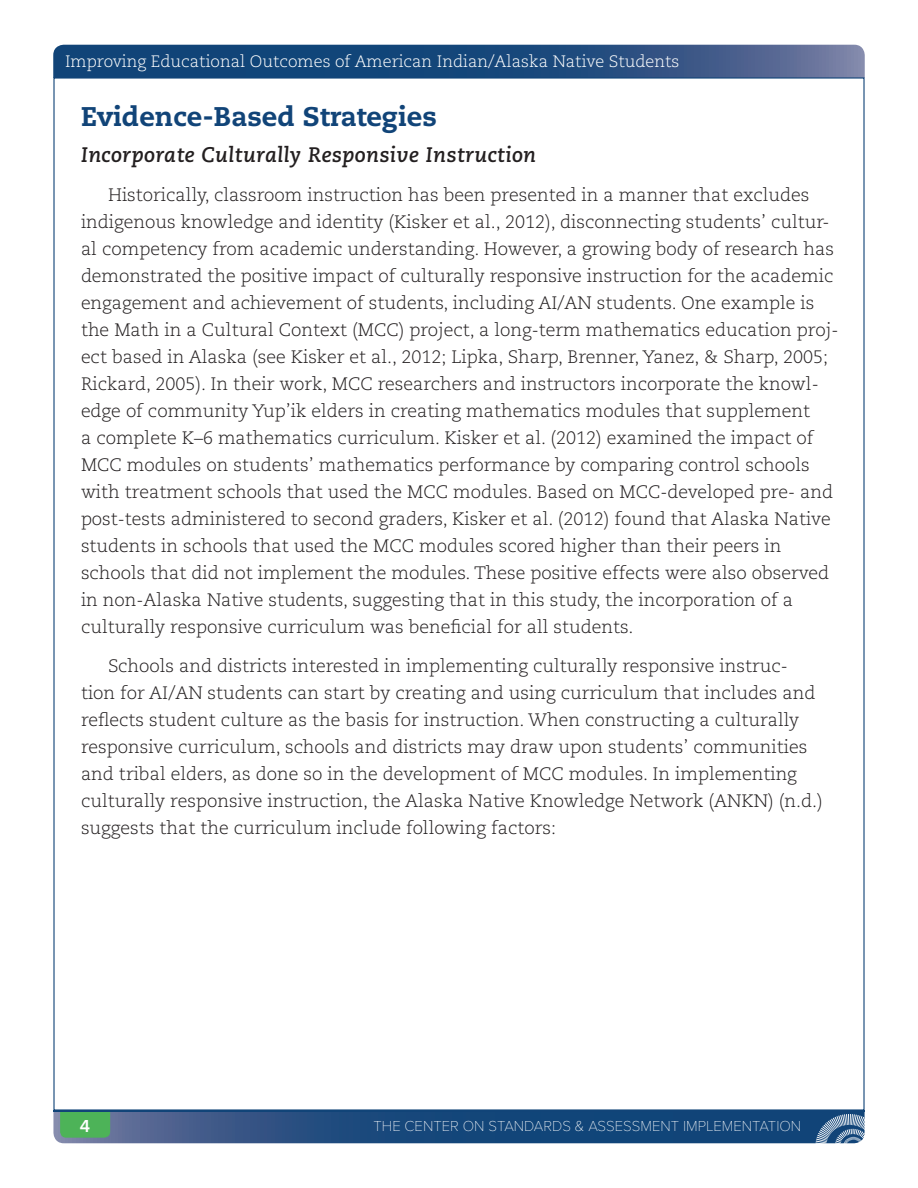
<style>
.page{position:relative;width:918px;height:1188px;background:#fff}
.page>*{position:absolute;margin:0;border:0;box-sizing:border-box;transform-origin:0 0}
.t1{font:800 27px "Caecilia LT Std";color:#114478}
.t2{font:italic 700 21px "Caecilia LT Std";letter-spacing:.02em;color:#231f20}
.text1{font:300 18px/27px "Caecilia LT Std";color:#231f20}
.t3{font:600 18px "Proxima Nova";color:#fff}
.t4{font:300 16.5px "Caecilia LT Std";color:#fff}
.t5{font:100 15px "Proxima Nova T";color:#fff}
</style>
<div class="page">
<svg style="left:53px;top:45px;width:812px;height:32px;background:#264f80"></svg>
<svg style="left:53px;top:1112px;width:812px;height:32px;background:#2d5982"></svg>
<hr style="left:53px;top:1110px;width:812px;height:2px;background:#114478">
<p class="t4" style="left:65px;top:52px;width:616px">Improving Educational Outcomes of American Indian/Alaska Native Students</p>
<h2 class="t1" style="left:81px;top:100px;width:357px">Evidence-Based Strategies</h2>
<h3 class="t2" style="left:81px;top:142px;width:457px">Incorporate Culturally Responsive Instruction</h3>
<p class="text1" style="left:81px;top:181px;width:759px;text-indent:27px">Historically, classroom instruction has been presented in a manner that excludes indigenous knowledge and identity (Kisker et al., 2012), disconnecting students’ cultur&shy;al competency from academic understanding. However, a growing body of research has demonstrated the positive impact of culturally responsive instruction for the academic engagement and achievement of students, including AI/AN students. One example is the Math in a Cultural Context (MCC) project, a long-term mathematics education proj&shy;ect based in Alaska (see Kisker et al., 2012; Lipka, Sharp, Brenner, Yanez, &amp; Sharp, 2005; Rickard, 2005). In their work, MCC researchers and instructors incorporate the knowl&shy;edge of community Yup’ik elders in creating mathematics modules that supplement<br>a complete K–6 mathematics curriculum. Kisker et al. (2012) examined the impact of MCC modules on students’ mathematics performance by comparing control schools with treatment schools that used the MCC modules. Based on MCC-developed pre- and post-tests administered to second graders, Kisker et al. (2012) found that Alaska Native students in schools that used the MCC modules scored higher than their peers in schools that did not implement the modules. These positive effects were also observed in non-Alaska Native students, suggesting that in this study, the incorporation of a culturally responsive curriculum was beneficial for all students.</p>
<p class="text1" style="left:81px;top:652px;width:743px;text-indent:27px">Schools and districts interested in implementing culturally responsive instruc&shy;tion for AI/AN students can start by creating and using curriculum that includes and reflects student culture as the basis for instruction. When constructing a culturally responsive curriculum, schools and districts may draw upon students’ communities and tribal elders, as done so in the development of MCC modules. In implementing culturally responsive instruction, the Alaska Native Knowledge Network (ANKN) (n.d.) suggests that the curriculum include following factors:</p>
<p class="t3" style="left:80px;top:1116px;width:13px">4</p>
<p class="t5" style="left:374px;top:1117px;width:429px">THE CENTER ON STANDARDS &amp; ASSESSMENT IMPLEMENTATION</p>
</div>
